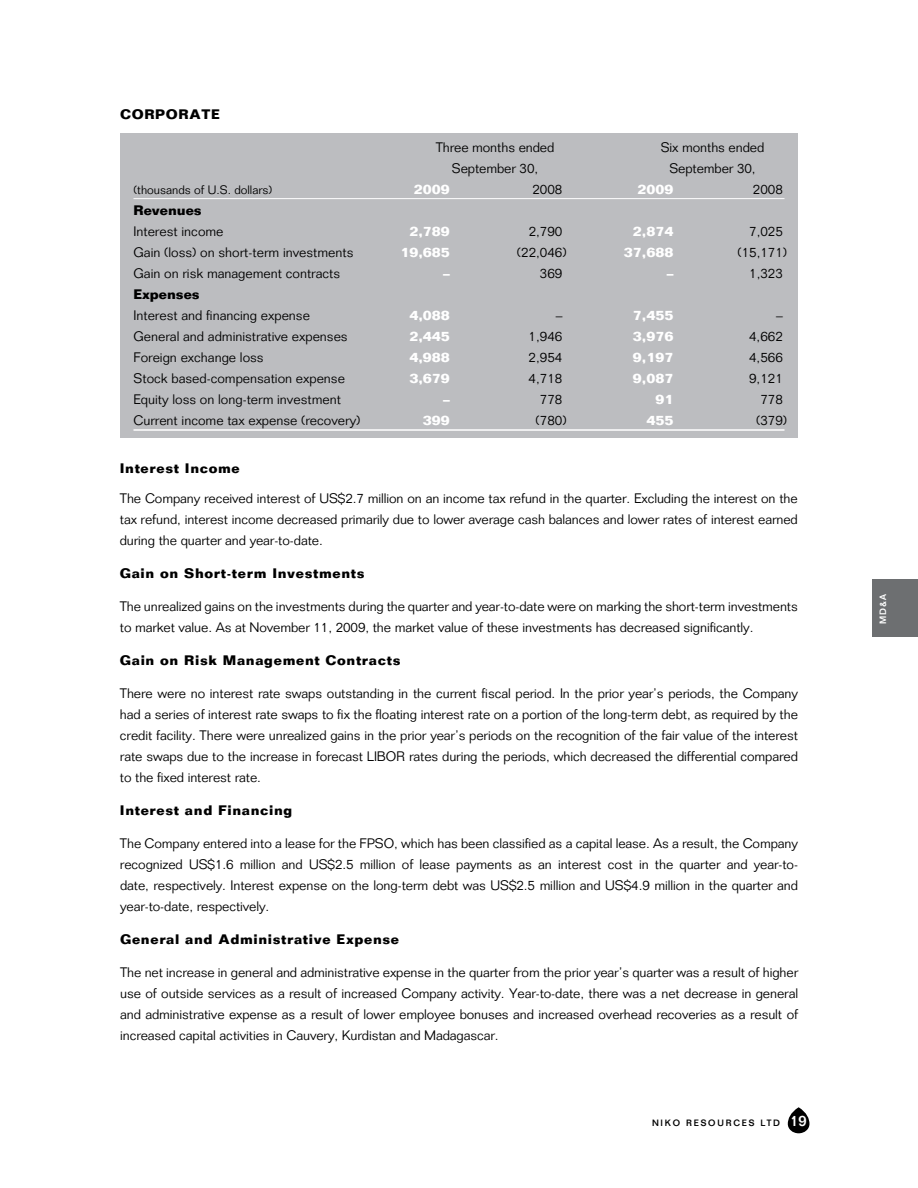
<style>
.page{position:relative;width:918px;height:1188px;background:#fff}
.page>*{position:absolute;margin:0;border:0;box-sizing:border-box;transform-origin:0 0}
.t1{font:300 13.5px/21px "Folio";letter-spacing:-.005em;color:#000;text-align:justify}
.t2{font:700 13.5px "Folio";letter-spacing:.05em;color:#000}
.t3{font:700 13.5px "Folio";color:#fff}
.t4{font:700 13.5px "Folio";color:#000}
.t5{font:300 12px "Folio";color:#000}
.t6{font:500 9px "Folio";color:#000}
.t7{font:500 9px "Folio";color:#fff}
.s1{font-size:15px;color:#fff}
</style>
<div class="page">
<div style="left:121px;top:133px;width:677px;height:304px;background:#bcbdc0"></div>
<svg style="left:788px;top:1107px;width:21px;height:26px"></svg>
<div style="left:873px;top:579px;width:45px;height:58px;background:#6d6f71"></div>
<hr style="left:134px;top:198px;width:650px;height:1px;background:#fff">
<hr style="left:134px;top:429px;width:650px;height:2px;background:#fff">
<p class="t2" style="left:120px;top:106px;width:12px">corporate</p>
<p class="t1" style="left:436px;top:137px;width:120px">Three months ended</p>
<p class="t1" style="left:661px;top:137px;width:105px">Six months ended</p>
<p class="t1" style="left:452px;top:158px;width:88px">September 30,</p>
<p class="t1" style="left:669px;top:158px;width:88px">September 30,</p>
<p class="t5" style="left:134px;top:182px;width:140px">(thousands of U.S. dollars)</p>
<p class="t3" style="left:414px;top:181px;width:38px">2009</p>
<p class="t1" style="left:532px;top:179px;width:32px">2008</p>
<p class="t3" style="left:637px;top:181px;width:38px">2009</p>
<p class="t1" style="left:753px;top:179px;width:32px">2008</p>
<p class="t4" style="left:133px;top:202px;width:70px">Revenues</p>
<p class="t1" style="left:133px;top:221px;width:92px">Interest income</p>
<p class="t3" style="left:409px;top:223px;width:42px">2,789</p>
<p class="t1" style="left:529px;top:221px;width:35px">2,790</p>
<p class="t3" style="left:633px;top:223px;width:42px">2,874</p>
<p class="t1" style="left:749px;top:221px;width:35px">7,025</p>
<p class="t1" style="left:133px;top:242px;width:222px">Gain (loss) on short-term investments</p>
<p class="t3" style="left:400px;top:244px;width:51px">19,685</p>
<p class="t1" style="left:517px;top:242px;width:51px">(22,046)</p>
<p class="t3" style="left:624px;top:244px;width:51px">37,688</p>
<p class="t1" style="left:737px;top:242px;width:51px">(15,171)</p>
<p class="t1" style="left:133px;top:263px;width:208px">Gain on risk management contracts</p>
<p class="t3" style="left:443px;top:265px;width:8px">–</p>
<p class="t1" style="left:540px;top:263px;width:24px">369</p>
<p class="t3" style="left:667px;top:265px;width:8px">–</p>
<p class="t1" style="left:749px;top:263px;width:35px">1,323</p>
<p class="t4" style="left:133px;top:286px;width:68px">Expenses</p>
<p class="t1" style="left:133px;top:305px;width:178px">Interest and financing expense</p>
<p class="t3" style="left:409px;top:307px;width:42px">4,088</p>
<p class="t1" style="left:556px;top:305px;width:8px">–</p>
<p class="t3" style="left:633px;top:307px;width:42px">7,455</p>
<p class="t1" style="left:776px;top:305px;width:8px">–</p>
<p class="t1" style="left:133px;top:326px;width:216px">General and administrative expenses</p>
<p class="t3" style="left:409px;top:328px;width:42px">2,445</p>
<p class="t1" style="left:529px;top:326px;width:35px">1,946</p>
<p class="t3" style="left:633px;top:328px;width:42px">3,976</p>
<p class="t1" style="left:749px;top:326px;width:35px">4,662</p>
<p class="t1" style="left:133px;top:347px;width:132px">Foreign exchange loss</p>
<p class="t3" style="left:409px;top:349px;width:42px">4,988</p>
<p class="t1" style="left:529px;top:347px;width:35px">2,954</p>
<p class="t3" style="left:633px;top:349px;width:42px">9,197</p>
<p class="t1" style="left:749px;top:347px;width:35px">4,566</p>
<p class="t1" style="left:133px;top:368px;width:213px">Stock based-compensation expense</p>
<p class="t3" style="left:409px;top:370px;width:42px">3,679</p>
<p class="t1" style="left:529px;top:368px;width:35px">4,718</p>
<p class="t3" style="left:633px;top:370px;width:42px">9,087</p>
<p class="t1" style="left:749px;top:368px;width:35px">9,121</p>
<p class="t1" style="left:133px;top:389px;width:209px">Equity loss on long-term investment</p>
<p class="t3" style="left:443px;top:391px;width:8px">–</p>
<p class="t1" style="left:540px;top:389px;width:24px">778</p>
<p class="t3" style="left:655px;top:391px;width:20px">91</p>
<p class="t1" style="left:760px;top:389px;width:24px">778</p>
<p class="t1" style="left:133px;top:410px;width:229px">Current income tax expense (recovery)</p>
<p class="t3" style="left:423px;top:412px;width:29px">399</p>
<p class="t1" style="left:536px;top:410px;width:33px">(780)</p>
<p class="t3" style="left:646px;top:412px;width:29px">455</p>
<p class="t1" style="left:756px;top:410px;width:33px">(379)</p>
<p class="t2" style="left:120px;top:460px;width:121px">Interest Income</p>
<p class="t1" style="left:120px;top:488px;width:680px">The Company received interest of US$2.7 million on an income tax refund in the quarter. Excluding the interest on the tax refund, interest income decreased primarily due to lower average cash balances and lower rates of interest earned during the quarter and year-to-date.</p>
<p class="t2" style="left:120px;top:565px;width:246px">Gain on Short-term Investments</p>
<p class="t1" style="left:120px;top:596px;width:680px">The unrealized gains on the investments during the quarter and year-to-date were on marking the short-term investments to market value. As at November 11, 2009, the market value of these investments has decreased significantly.</p>
<p class="t2" style="left:120px;top:652px;width:282px">Gain on Risk Management Contracts</p>
<p class="t1" style="left:120px;top:683px;width:680px">There were no interest rate swaps outstanding in the current fiscal period. In the prior year’s periods, the Company had a series of interest rate swaps to fix the floating interest rate on a portion of the long-term debt, as required by the credit facility. There were unrealized gains in the prior year’s periods on the recognition of the fair value of the interest rate swaps due to the increase in forecast LIBOR rates during the periods, which decreased the differential compared to the fixed interest rate.</p>
<p class="t2" style="left:120px;top:802px;width:174px">Interest and Financing</p>
<p class="t1" style="left:120px;top:833px;width:680px">The Company entered into a lease for the FPSO, which has been classified as a capital lease. As a result, the Company recognized US$1.6 million and US$2.5 million of lease payments as an interest cost in the quarter and year-to&shy;date, respectively. Interest expense on the long-term debt was US$2.5 million and US$4.9 million in the quarter and year-to-date, respectively.</p>
<p class="t2" style="left:120px;top:931px;width:281px">General and Administrative Expense</p>
<p class="t1" style="left:120px;top:962px;width:680px">The net increase in general and administrative expense in the quarter from the prior year’s quarter was a result of higher use of outside services as a result of increased Company activity. Year-to-date, there was a net decrease in general and administrative expense as a result of lower employee bonuses and increased overhead recoveries as a result of increased capital activities in Cauvery, Kurdistan and Madagascar.</p>
<p class="t6" style="left:652px;top:1118px;width:43px">NI KORESO</p>
<p class="t6" style="left:717px;top:1118px;width:17px">URCES</p>
<p class="t6" style="left:761px;top:1118px;width:48px">LTD <span class="s1">19</span></p>
<p class="t7" style="left:878px;top:624px;width:31px;rotate:-90deg">MD&amp;A</p>
</div>
